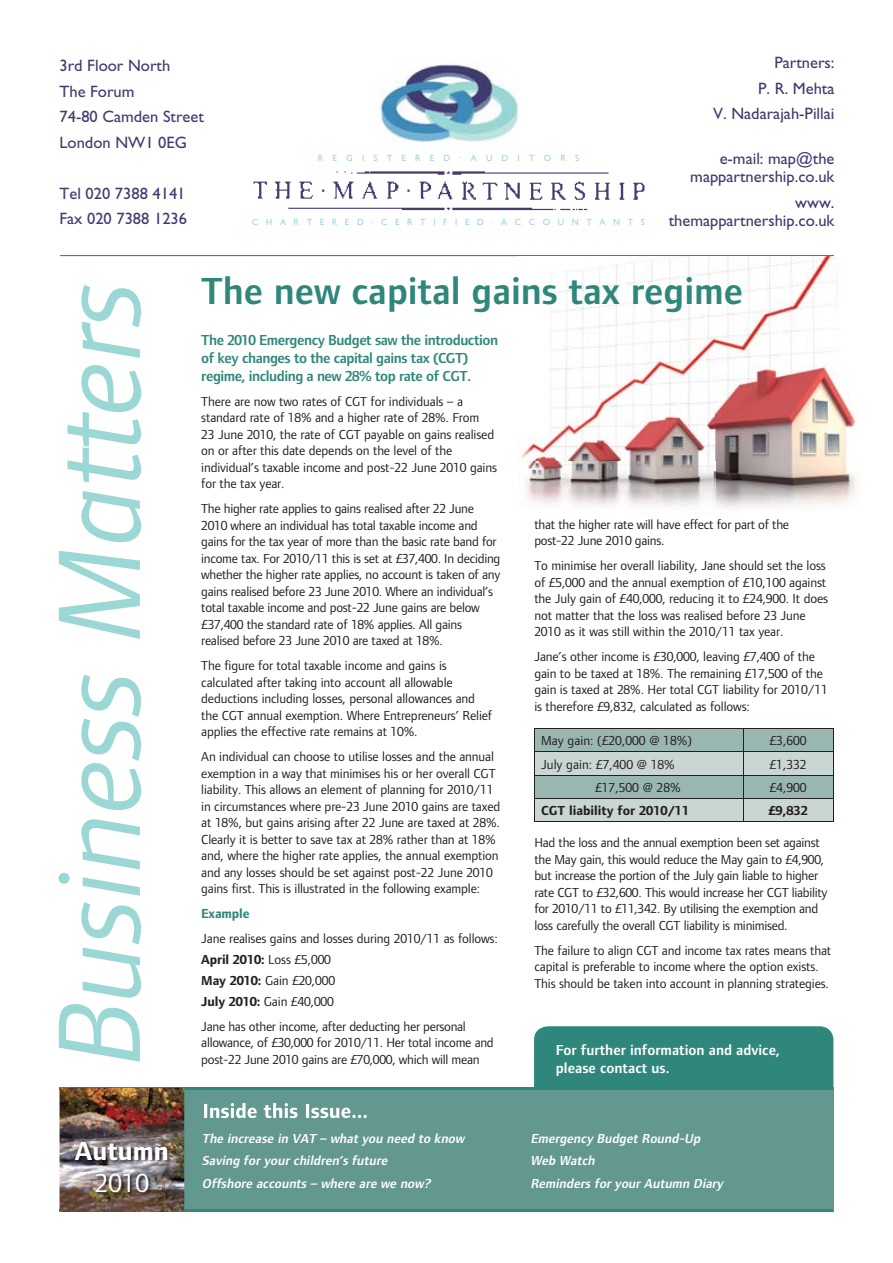
<style>
.page{position:relative;width:893px;height:1263px;background:#fff}
.page>*{position:absolute;margin:0;border:0;box-sizing:border-box;transform-origin:0 0}
.t1{font:italic 121.5px "Foundry Form Sans";color:#9bd7d4}
.t2{font:600 39px "Foundry Form Sans";color:#2f877c}
.t3{font:700 27px "Foundry Form Sans";color:#fff}
.t4{font:27px "Foundry Form Sans";color:#fff}
.t5{font:16.5px/25.5px "Gill Sans";color:#413b6e;text-align:right}
.t6{font:600 15px/18px "Foundry Form Sans";letter-spacing:-.03em;color:#2f877c}
.t7{font:600 15px/18px "Foundry Form Sans";color:#fff}
.t8{font:13.5px/16.5px "Foundry Form Sans";letter-spacing:-.01em;color:#231f20}
.t9{font:italic 600 13.5px/22.5px "Foundry Form Sans";color:#fff}
.t10{font:700 13.5px "Foundry Form Sans";color:#231f20}
.t11{font:700 13.5px "Foundry Form Sans";letter-spacing:-.01em;color:#2f877c}
.t12{font:9px "Gill Sans";letter-spacing:.85em;color:#9bd7d4}
.t13{font:9px "Gill Sans";letter-spacing:1.025em;color:#9bd7d4}
.s1{font-weight:700}
</style>
<div class="page">
<div style="left:184px;top:1088px;width:649px;height:124px;background:#62988f"></div>
<svg style="left:60px;top:255px;width:774px;height:1px"></svg>
<img style="left:518px;top:257px;width:341px;height:251px">
<img style="left:518px;top:256px;width:316px;height:1px">
<hr style="left:60px;top:1087px;width:773px;height:2px;background:#2f877c">
<hr style="left:60px;top:1210px;width:773px;height:2px;background:#2f877c">
<img style="left:60px;top:1088px;width:124px;height:124px">
<div style="left:534px;top:1026px;width:299px;height:61px;background:#2f877c"></div>
<img style="left:75px;top:1141px;width:96px;height:54px">
<svg style="left:534px;top:728px;width:300px;height:94px;background:#a8bbb8"></svg>
<hr style="left:534px;top:821px;width:209px;height:1px;background:#231f20">
<hr style="left:743px;top:821px;width:90px;height:1px;background:#231f20">
<svg style="left:204px;top:1103px;width:163px;height:15px"></svg>
<img style="left:378px;top:62px;width:140px;height:80px">
<img style="left:253px;top:171px;width:392px;height:40px">
<p class="t5" style="left:60px;top:53px;width:146px;text-align:left">3rd Floor North<br>The Forum<br>74-80 Camden Street<br>London NW1 0EG</p>
<p class="t5" style="left:60px;top:180px;width:129px;text-align:left">Tel 020 7388 4141<br>Fax 020 7388 1236</p>
<p class="t13" style="left:318px;top:152px;width:263px">REGISTERED.AUDITORS</p>
<p class="t12" style="left:252px;top:217px;width:395px">CHARTERED.CERTIFIED.ACCOUNTANTS</p>
<p class="t5" style="left:713px;top:50px;width:123px">Partners:<br>P. R. Mehta<br>V. Nadarajah-Pillai</p>
<p class="t5" style="left:690px;top:150px;width:146px;line-height:18px">e-mail: map@the mappartnership.co.uk</p>
<p class="t5" style="left:669px;top:193px;width:167px;line-height:18px">www. themappartnership.co.uk</p>
<h1 class="t1" style="left:31px;top:1064px;width:788px;rotate:-90deg">Business Matters</h1>
<h3 class="t3" style="left:75px;top:1135px;width:96px">Autumn</h3>
<h3 class="t4" style="left:95px;top:1168px;width:55px">2010</h3>
<h2 class="t2" style="left:201px;top:269px;width:543px">The new capital gains tax regime</h2>
<p class="t6" style="left:201px;top:331px;width:298px">The 2010 Emergency Budget saw the introduction of key changes to the capital gains tax (CGT) regime, including a new 28% top rate of CGT.</p>
<p class="t8" style="left:201px;top:393px;width:297px">There are now two rates of CGT for individuals – a standard rate of 18% and a higher rate of 28%. From<br>23 June 2010, the rate of CGT payable on gains realised on or after this date depends on the level of the individual’s taxable income and post-22 June 2010 gains for the tax year.</p>
<p class="t8" style="left:201px;top:500px;width:301px">The higher rate applies to gains realised after 22 June 2010 where an individual has total taxable income and gains for the tax year of more than the basic rate band for income tax. For 2010/11 this is set at £37,400. In deciding whether the higher rate applies, no account is taken of any gains realised before 23 June 2010. Where an individual’s total taxable income and post-22 June gains are below £37,400 the standard rate of 18% applies. All gains realised before 23 June 2010 are taxed at 18%.</p>
<p class="t8" style="left:201px;top:657px;width:292px">The figure for total taxable income and gains is calculated after taking into account all allowable deductions including losses, personal allowances and the CGT annual exemption. Where Entrepreneurs’ Relief applies the effective rate remains at 10%.</p>
<p class="t8" style="left:201px;top:748px;width:301px">An individual can choose to utilise losses and the annual exemption in a way that minimises his or her overall CGT liability. This allows an element of planning for 2010/11 in circumstances where pre-23 June 2010 gains are taxed at 18%, but gains arising after 22 June are taxed at 28%.<br>Clearly it is better to save tax at 28% rather than at 18% and, where the higher rate applies, the annual exemption and any losses should be set against post-22 June 2010 gains first. This is illustrated in the following example:</p>
<p class="t11" style="left:201px;top:906px;width:50px">Example</p>
<p class="t8" style="left:201px;top:928px;width:298px;line-height:20.7px">Jane realises gains and losses during 2010/11 as follows:<br><span class="s1">April 2010:</span> Loss £5,000<br><span class="s1">May 2010:</span> Gain £20,000<br><span class="s1">July 2010:</span> Gain £40,000</p>
<p class="t8" style="left:201px;top:1018px;width:294px">Jane has other income, after deducting her personal allowance, of £30,000 for 2010/11. Her total income and post-22 June 2010 gains are £70,000, which will mean</p>
<p class="t8" style="left:534px;top:516px;width:256px">that the higher rate will have effect for part of the post-22 June 2010 gains.</p>
<p class="t8" style="left:534px;top:557px;width:295px">To minimise her overall liability, Jane should set the loss of £5,000 and the annual exemption of £10,100 against the July gain of £40,000, reducing it to £24,900. It does not matter that the loss was realised before 23 June 2010 as it was still within the 2010/11 tax year.</p>
<p class="t8" style="left:534px;top:648px;width:295px">Jane’s other income is £30,000, leaving £7,400 of the gain to be taxed at 18%. The remaining £17,500 of the gain is taxed at 28%. Her total CGT liability for 2010/11 is therefore £9,832, calculated as follows:</p>
<p class="t8" style="left:541px;top:732px;width:152px">May gain: (£20,000 @ 18%)</p>
<p class="t8" style="left:770px;top:732px;width:39px">£3,600</p>
<p class="t8" style="left:541px;top:756px;width:135px">July gain: £7,400 @ 18%</p>
<p class="t8" style="left:770px;top:756px;width:39px">£1,332</p>
<p class="t8" style="left:595px;top:779px;width:87px">£17,500 @ 28%</p>
<p class="t8" style="left:770px;top:779px;width:39px">£4,900</p>
<p class="t10" style="left:541px;top:803px;width:150px">CGT liability for 2010/11</p>
<p class="t10" style="left:768px;top:803px;width:41px">£9,832</p>
<p class="t8" style="left:534px;top:834px;width:295px">Had the loss and the annual exemption been set against the May gain, this would reduce the May gain to £4,900, but increase the portion of the July gain liable to higher rate CGT to £32,600. This would increase her CGT liability for 2010/11 to £11,342. By utilising the exemption and loss carefully the overall CGT liability is minimised.</p>
<p class="t8" style="left:534px;top:942px;width:298px">The failure to align CGT and income tax rates means that capital is preferable to income where the option exists.<br>This should be taken into account in planning strategies.</p>
<p class="t7" style="left:556px;top:1040px;width:226px">For further information and advice, please contact us.</p>
<p class="t9" style="left:202px;top:1127px;width:267px">The increase in VAT – what you need to know<br>Saving for your children’s future<br>Offshore accounts – where are we now?</p>
<p class="t9" style="left:530px;top:1127px;width:194px">Emergency Budget Round-Up<br>Web Watch<br>Reminders for your Autumn Diary</p>
</div>
